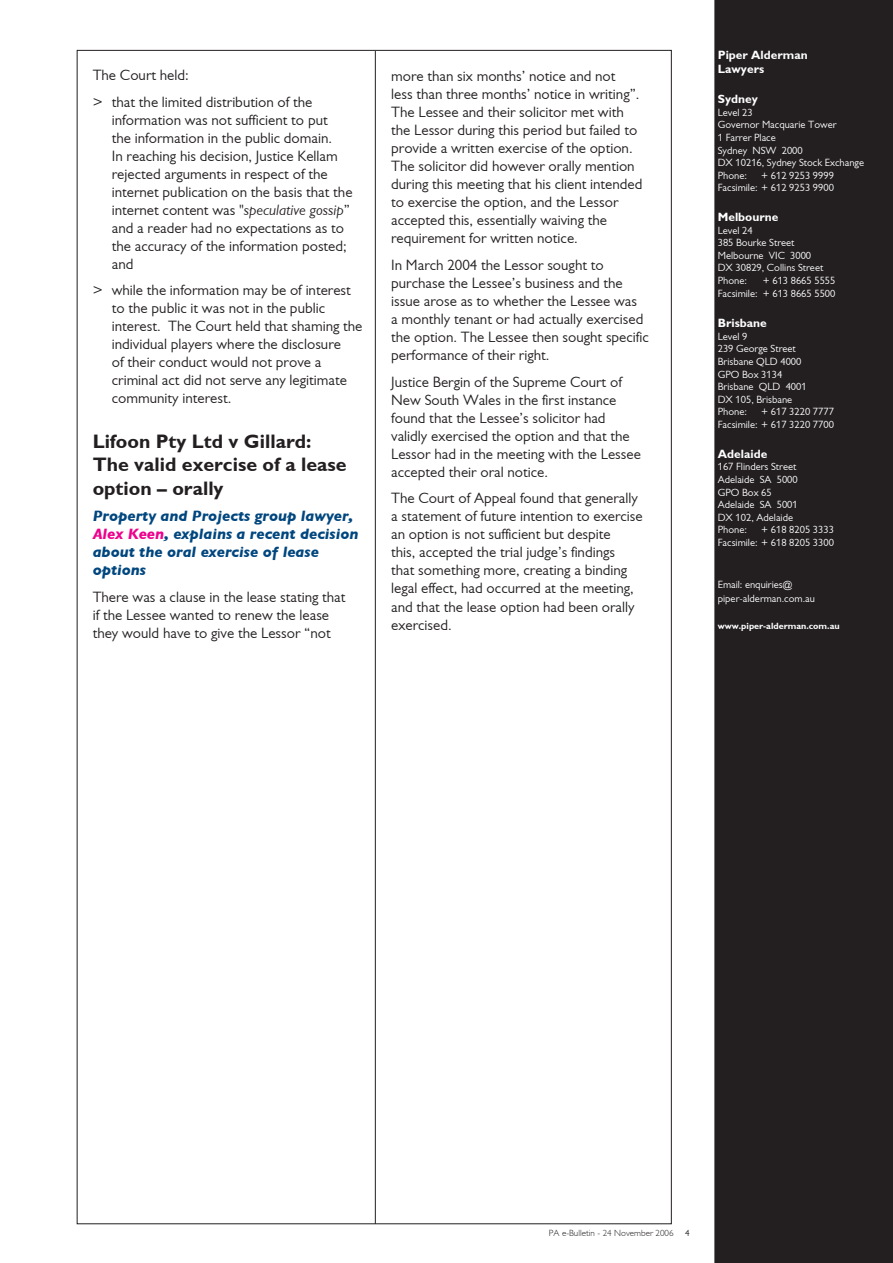
<style>
.page{position:relative;width:893px;height:1263px;background:#fff}
.page>*{position:absolute;margin:0;border:0;box-sizing:border-box;transform-origin:0 0}
.t1{font:19.5px/23.4px "Gill Alt One MT Bold";color:#231f20}
.t2{font:15px/18px "Gill Alt One MT Book";color:#231f20}
.t3{font:italic 15px/18px "Gill Alt One MT Heavy";color:#00467e}
.t4{font:12px/14.4px "Gill Alt One MT Bold";color:#fff}
.t5{font:10.5px/12.6px "Gill Alt One MT Book";color:#fff}
.t6{font:9px "Gill Alt MT Light One";color:#231f20}
.t7{font:9px "Gill Alt One MT Bold";color:#fff}
.t8{font:9px "Gill Alt One MT Book";color:#231f20}
.s1{font-style:italic}
.s2{color:#ed028c}
</style>
<div class="page">
<div style="left:714px;top:0;width:179px;height:1263px;background:#231f20"></div>
<hr style="left:375px;top:51px;width:1px;height:1173px;background:#231f20">
<p class="t2" style="left:93px;top:62px;width:221px;line-height:26.5px">The Court held:<br>&gt; that the limited distribution of the</p>
<p class="t2" style="left:112px;top:111px;width:242px">information was not sufficient to put<br>the information in the public domain.<br>In reaching his decision, Justice Kellam rejected arguments in respect of the internet publication on the basis that the internet content was "<span class="s1">speculative gossip</span>” and a reader had no expectations as to the accuracy of the information posted; and</p>
<p class="t2" style="left:112px;top:281px;width:252px;text-indent:-19px">&gt; while the information may be of interest to the public it was not in the public interest. The Court held that shaming the individual players where the disclosure<br>of their conduct would not prove a criminal act did not serve any legitimate community interest.</p>
<h1 class="t1" style="left:93px;top:429px;width:255px">Lifoon Pty Ltd v Gillard:<br>The valid exercise of a lease option – orally</h1>
<p class="t3" style="left:93px;top:507px;width:267px">Property and Projects group lawyer,<br><span class="s2">Alex Keen</span>, explains a recent decision about the oral exercise of lease options</p>
<p class="t2" style="left:93px;top:588px;width:254px">There was a clause in the lease stating that if the Lessee wanted to renew the lease they would have to give the Lessor “not</p>
<p class="t2" style="left:391px;top:67px;width:253px">more than six months’ notice and not<br>less than three months’ notice in writing”.<br>The Lessee and their solicitor met with the Lessor during this period but failed to provide a written exercise of the option.<br>The solicitor did however orally mention during this meeting that his client intended to exercise the option, and the Lessor accepted this, essentially waiving the requirement for written notice.</p>
<p class="t2" style="left:391px;top:255px;width:259px">In March 2004 the Lessor sought to purchase the Lessee’s business and the issue arose as to whether the Lessee was<br>a monthly tenant or had actually exercised the option. The Lessee then sought specific performance of their right.</p>
<p class="t2" style="left:391px;top:372px;width:251px">Justice Bergin of the Supreme Court of New South Wales in the first instance found that the Lessee’s solicitor had validly exercised the option and that the Lessor had in the meeting with the Lessee accepted their oral notice.</p>
<p class="t2" style="left:391px;top:489px;width:253px">The Court of Appeal found that generally a statement of future intention to exercise an option is not sufficient but despite<br>this, accepted the trial judge’s findings<br>that something more, creating a binding legal effect, had occurred at the meeting, and that the lease option had been orally exercised.</p>
<p class="t4" style="left:718px;top:48px;width:91px">Piper Alderman<br>Lawyers</p>
<p class="t4" style="left:718px;top:92px;width:42px">Sydney</p>
<p class="t5" style="left:718px;top:106px;width:148px">Level 23<br>Governor Macquarie Tower<br>1 Farrer Place<br>Sydney NSW 2000<br>DX 10216, Sydney Stock Exchange<br>Phone:</p>
<p class="t5" style="left:718px;top:169px;width:118px;text-align:right">+ 612 9253 9999<br>Facsimile: + 612 9253 9900</p>
<p class="t4" style="left:718px;top:210px;width:62px">Melbourne</p>
<p class="t5" style="left:718px;top:224px;width:107px">Level 24<br>385 Bourke Street<br>Melbourne VIC 3000<br>DX 30829, Collins Street<br>Phone:</p>
<p class="t5" style="left:718px;top:274px;width:119px;text-align:right">+ 613 8665 5555<br>Facsimile: + 613 8665 5500</p>
<p class="t4" style="left:718px;top:316px;width:51px">Brisbane</p>
<p class="t5" style="left:718px;top:330px;width:90px">Level 9<br>239 George Street<br>Brisbane QLD 4000<br>GPO Box 3134<br>Brisbane QLD 4001<br>DX 105, Brisbane<br>Phone:</p>
<p class="t5" style="left:718px;top:406px;width:118px;text-align:right">+ 617 3220 7777<br>Facsimile: + 617 3220 7700</p>
<p class="t4" style="left:718px;top:446px;width:51px">Adelaide</p>
<p class="t5" style="left:718px;top:460px;width:81px">167 Flinders Street<br>Adelaide SA 5000<br>GPO Box 65<br>Adelaide SA 5001<br>DX 102, Adelaide<br>Phone:</p>
<p class="t5" style="left:718px;top:523px;width:118px;text-align:right">+ 618 8205 3333<br>Facsimile: + 618 8205 3300</p>
<p class="t5" style="left:718px;top:578px;width:99px;line-height:13.5px">Email: enquiries@ piper-alderman.com.au</p>
<p class="t7" style="left:718px;top:620px;width:123px">www.piper-alderman.com.au</p>
<p class="t6" style="left:549px;top:1227px;width:126px">PA e-Bulletin - 24 November 2006</p>
<p class="t8" style="left:685px;top:1228px;width:6px">4</p>
</div>
